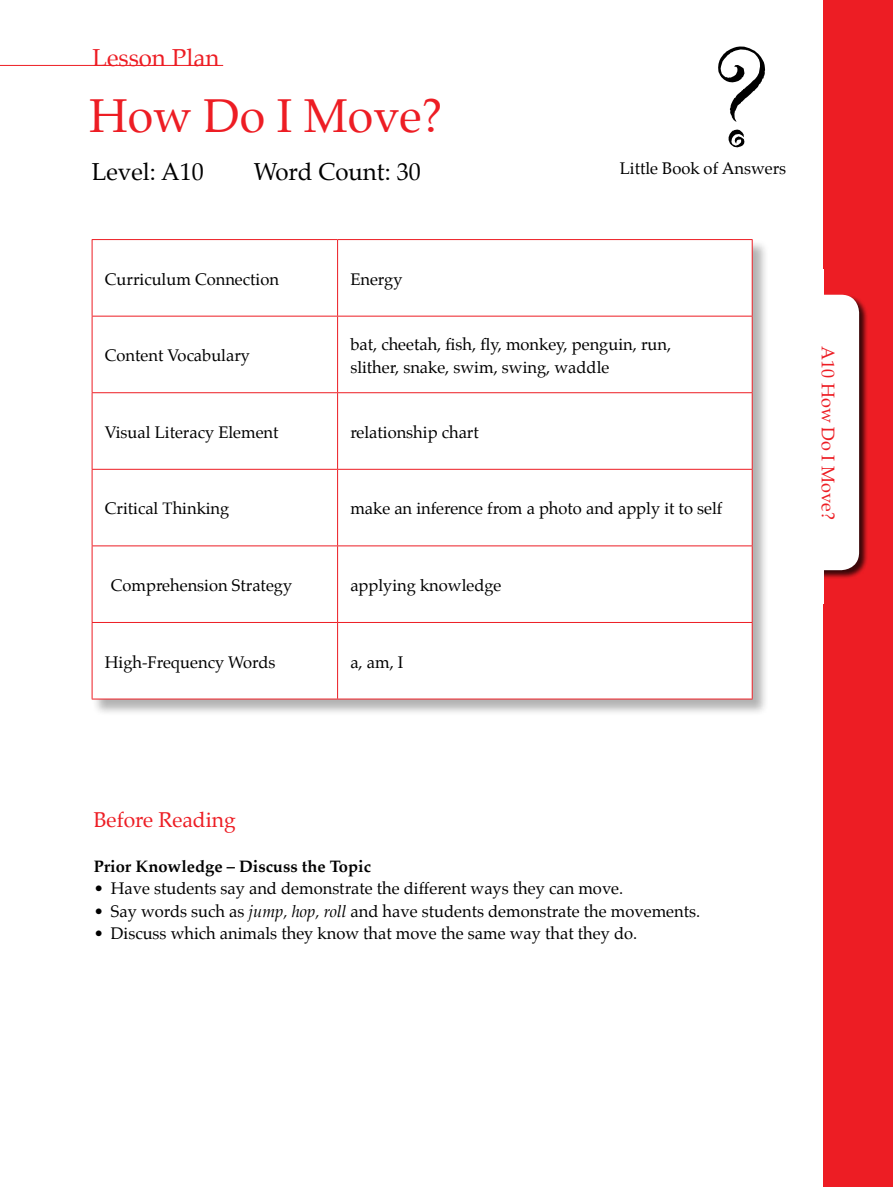
<style>
.page{position:relative;width:893px;height:1187px;background:#fff}
.page>*{position:absolute;margin:0;border:0;box-sizing:border-box;transform-origin:0 0}
.t1{font:150px "Party Let Plain";color:#000}
.t2{font:46.5px "Palatino";color:#ed1d24}
.t3{font:24px "Palatino";color:#000}
.t4{font:24px "Palatino";color:#ed1d24}
.t5{font:21px "Palatino";color:#ed1d24}
.t6{font:18px "Palatino";color:#ed1d24}
.t7{font:16.5px/22.5px "Palatino";color:#000}
.t8{font:700 16.5px "Palatino";color:#000}
.s1{font-style:italic}
</style>
<div class="page">
<div style="left:92px;top:239px;width:677px;height:477px;background:#000;opacity:.3"></div>
<svg style="left:93px;top:240px;width:244px;height:458px"></svg>
<svg style="left:338px;top:240px;width:414px;height:458px"></svg>
<hr style="left:92px;top:240px;width:1px;height:76px;background:#ed1d24">
<hr style="left:92px;top:316px;width:1px;height:76px;background:#ed1d24">
<hr style="left:92px;top:393px;width:1px;height:76px;background:#ed1d24">
<hr style="left:92px;top:469px;width:1px;height:76px;background:#ed1d24">
<hr style="left:92px;top:546px;width:1px;height:76px;background:#ed1d24">
<hr style="left:92px;top:622px;width:1px;height:76px;background:#ed1d24">
<hr style="left:92px;top:239px;width:246px;height:1px;background:#ed1d24">
<hr style="left:92px;top:316px;width:246px;height:1px;background:#ed1d24">
<hr style="left:92px;top:392px;width:246px;height:1px;background:#ed1d24">
<hr style="left:92px;top:469px;width:246px;height:1px;background:#ed1d24">
<hr style="left:92px;top:545px;width:246px;height:1px;background:#ed1d24">
<hr style="left:92px;top:622px;width:246px;height:1px;background:#ed1d24">
<hr style="left:337px;top:240px;width:1px;height:76px;background:#ed1d24">
<hr style="left:337px;top:316px;width:1px;height:76px;background:#ed1d24">
<hr style="left:337px;top:393px;width:1px;height:76px;background:#ed1d24">
<hr style="left:337px;top:469px;width:1px;height:76px;background:#ed1d24">
<hr style="left:337px;top:546px;width:1px;height:76px;background:#ed1d24">
<hr style="left:337px;top:622px;width:1px;height:76px;background:#ed1d24">
<hr style="left:338px;top:239px;width:415px;height:1px;background:#ed1d24">
<hr style="left:752px;top:240px;width:1px;height:76px;background:#ed1d24">
<hr style="left:752px;top:316px;width:1px;height:76px;background:#ed1d24">
<hr style="left:752px;top:393px;width:1px;height:76px;background:#ed1d24">
<hr style="left:752px;top:469px;width:1px;height:76px;background:#ed1d24">
<hr style="left:752px;top:546px;width:1px;height:76px;background:#ed1d24">
<hr style="left:752px;top:622px;width:1px;height:76px;background:#ed1d24">
<hr style="left:338px;top:316px;width:415px;height:1px;background:#ed1d24">
<hr style="left:338px;top:392px;width:415px;height:1px;background:#ed1d24">
<hr style="left:338px;top:469px;width:415px;height:1px;background:#ed1d24">
<hr style="left:338px;top:545px;width:415px;height:1px;background:#ed1d24">
<hr style="left:338px;top:622px;width:415px;height:1px;background:#ed1d24">
<hr style="left:92px;top:698px;width:246px;height:1px;background:#ed1d24">
<hr style="left:338px;top:698px;width:415px;height:1px;background:#ed1d24">
<div style="left:823px;top:0;width:70px;height:1186px;background:#ed1d24"></div>
<div style="left:773px;top:294px;width:95px;height:285px;background:#000;opacity:.75"></div>
<div style="left:773px;top:295px;width:86px;height:275px;background:#fff;border-radius:18px"></div>
<div style="left:770px;top:11px;width:23px;height:1150px;background:#fff"></div>
<div style="left:774px;top:269px;width:49px;height:52px;background:#fff"></div>
<div style="left:774px;top:551px;width:49px;height:52px;background:#fff"></div>
<hr style="left:0;top:65px;width:223px;height:1px;background:#ed1d24">
<h3 class="t4" style="left:92px;top:37px;width:129px">Lesson Plan</h3>
<h1 class="t1" style="left:711px;top:6px;width:60px">?</h1>
<h2 class="t2" style="left:89px;top:77px;width:355px">How Do I Move?</h2>
<h3 class="t3" style="left:92px;top:151px;width:113px">Level: A10</h3>
<h3 class="t3" style="left:254px;top:151px;width:168px">Word Count: 30</h3>
<p class="t7" style="left:620px;top:157px;width:168px">Little Book of Answers</p>
<p class="t7" style="left:105px;top:268px;width:176px">Curriculum Connection</p>
<p class="t7" style="left:350px;top:268px;width:54px">Energy</p>
<p class="t7" style="left:105px;top:344px;width:147px">Content Vocabulary</p>
<p class="t7" style="left:350px;top:333px;width:322px">bat, cheetah, fish, fly, monkey, penguin, run, slither, snake, swim, swing, waddle</p>
<p class="t7" style="left:105px;top:421px;width:175px">Visual Literacy Element</p>
<p class="t7" style="left:350px;top:421px;width:130px">relationship chart</p>
<p class="t7" style="left:105px;top:497px;width:126px">Critical Thinking</p>
<p class="t7" style="left:350px;top:497px;width:373px">make an inference from a photo and apply it to self</p>
<p class="t7" style="left:111px;top:574px;width:183px">Comprehension Strategy</p>
<p class="t7" style="left:350px;top:574px;width:153px">applying knowledge</p>
<p class="t7" style="left:105px;top:650px;width:172px">High-Frequency Words</p>
<p class="t7" style="left:350px;top:650px;width:55px">a, am, I</p>
<p class="t6" style="left:843px;top:346px;width:175px;rotate:90deg">A10 How Do I Move?</p>
<p class="t5" style="left:94px;top:802px;width:144px">Before Reading</p>
<p class="t8" style="left:94px;top:851px;width:279px">Prior Knowledge – Discuss the Topic</p>
<p class="t7" style="left:94px;top:877px;width:531px">• Have students say and demonstrate the different ways they can move.</p>
<p class="t7" style="left:94px;top:899px;width:608px">• Say words such as <span class="s1">jump, hop, roll</span> and have students demonstrate the movements.</p>
<p class="t7" style="left:94px;top:922px;width:545px">• Discuss which animals they know that move the same way that they do.</p>
</div>
